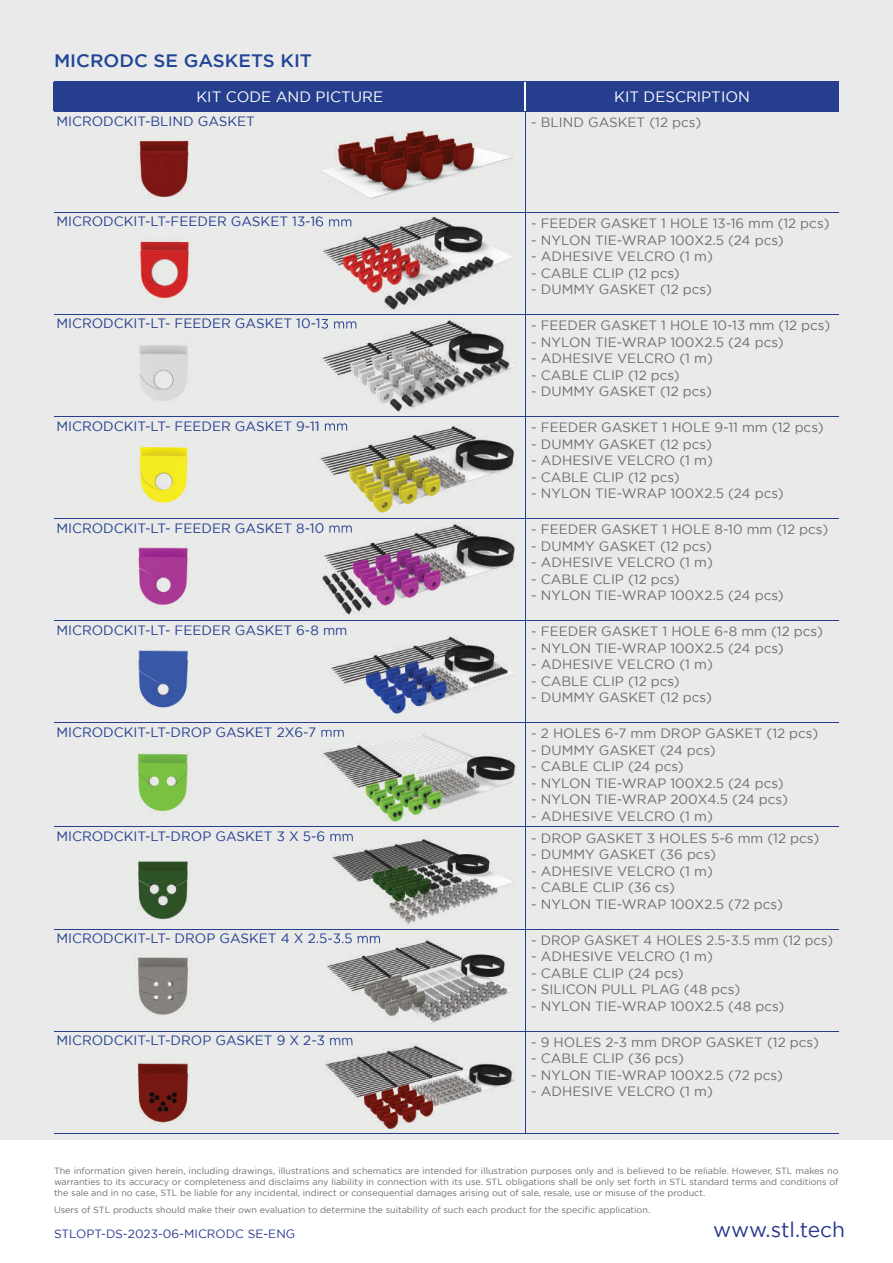
<style>
.page{position:relative;width:893px;height:1263px;background:#fff}
.page>*{position:absolute;margin:0;border:0;box-sizing:border-box;transform-origin:0 0}
.t1{font:21px "Gotham";letter-spacing:-.01em;color:#29388d}
.t2{font:500 18px "Gotham";color:#204598;scale:1.04 1}
.t3{font:15px "Gotham";color:#fff}
.t4{font:13.5px "Gotham";color:#6c6d70}
.t5{font:13.5px "Gotham";color:#253f8e}
.t6{font:12px "Gotham";color:#29388d}
.t7{font:9px/10.8px "Gotham";color:#6c6d70;text-align:justify}
</style>
<div class="page">
<div style="left:2px;top:0;width:891px;height:1140px;background:#e9eae9"></div>
<div style="left:0;top:0;width:6px;height:1140px;background:#e9eae9"></div>
<hr style="left:54px;top:81px;width:471px;height:1px;background:#253f8e">
<hr style="left:525px;top:81px;width:314px;height:1px;background:#253f8e">
<div style="left:54px;top:82px;width:785px;height:29px;background:#253f8e"></div>
<hr style="left:54px;top:111px;width:471px;height:1px;background:#253f8e">
<hr style="left:525px;top:111px;width:314px;height:1px;background:#253f8e">
<hr style="left:525px;top:112px;width:1px;height:100px;background:#253f8e">
<hr style="left:54px;top:212px;width:471px;height:1px;background:#253f8e">
<hr style="left:525px;top:212px;width:314px;height:1px;background:#253f8e">
<hr style="left:525px;top:213px;width:1px;height:101px;background:#253f8e">
<hr style="left:54px;top:314px;width:471px;height:1px;background:#253f8e">
<hr style="left:525px;top:314px;width:314px;height:1px;background:#253f8e">
<hr style="left:525px;top:315px;width:1px;height:101px;background:#253f8e">
<hr style="left:54px;top:416px;width:471px;height:1px;background:#253f8e">
<hr style="left:525px;top:416px;width:314px;height:1px;background:#253f8e">
<hr style="left:525px;top:417px;width:1px;height:101px;background:#253f8e">
<hr style="left:54px;top:518px;width:471px;height:1px;background:#253f8e">
<hr style="left:525px;top:518px;width:314px;height:1px;background:#253f8e">
<hr style="left:525px;top:519px;width:1px;height:101px;background:#253f8e">
<hr style="left:54px;top:620px;width:471px;height:1px;background:#253f8e">
<hr style="left:525px;top:620px;width:314px;height:1px;background:#253f8e">
<hr style="left:525px;top:621px;width:1px;height:101px;background:#253f8e">
<hr style="left:54px;top:722px;width:471px;height:1px;background:#253f8e">
<hr style="left:525px;top:722px;width:314px;height:1px;background:#253f8e">
<hr style="left:525px;top:723px;width:1px;height:104px;background:#253f8e">
<hr style="left:54px;top:827px;width:471px;height:1px;background:#253f8e">
<hr style="left:525px;top:827px;width:314px;height:1px;background:#253f8e">
<hr style="left:525px;top:827px;width:1px;height:102px;background:#253f8e">
<hr style="left:54px;top:929px;width:471px;height:1px;background:#253f8e">
<hr style="left:525px;top:929px;width:314px;height:1px;background:#253f8e">
<hr style="left:525px;top:929px;width:1px;height:102px;background:#253f8e">
<hr style="left:54px;top:1031px;width:471px;height:1px;background:#253f8e">
<hr style="left:525px;top:1031px;width:314px;height:1px;background:#253f8e">
<hr style="left:525px;top:1031px;width:1px;height:102px;background:#253f8e">
<hr style="left:54px;top:1133px;width:471px;height:1px;background:#253f8e">
<hr style="left:525px;top:1133px;width:314px;height:1px;background:#253f8e">
<img style="left:323px;top:130px;width:191px;height:69px">
<img style="left:137px;top:139px;width:52px;height:59px">
<img style="left:322px;top:320px;width:191px;height:92px">
<svg style="left:321px;top:319px;width:8px;height:10px"></svg>
<img style="left:334px;top:321px;width:22px;height:7px">
<img style="left:139px;top:345px;width:49px;height:56px">
<img style="left:320px;top:214px;width:192px;height:97px">
<svg style="left:320px;top:217px;width:4px;height:10px"></svg>
<img style="left:329px;top:219px;width:22px;height:7px">
<img style="left:139px;top:241px;width:50px;height:58px">
<img style="left:319px;top:424px;width:196px;height:89px">
<img style="left:325px;top:424px;width:22px;height:6px">
<img style="left:139px;top:446px;width:49px;height:57px">
<img style="left:320px;top:522px;width:196px;height:93px">
<svg style="left:319px;top:523px;width:5px;height:10px"></svg>
<img style="left:329px;top:525px;width:23px;height:8px">
<img style="left:138px;top:547px;width:50px;height:58px">
<img style="left:331px;top:635px;width:183px;height:80px">
<img style="left:137px;top:650px;width:51px;height:58px">
<img style="left:322px;top:734px;width:195px;height:88px">
<img style="left:322px;top:730px;width:22px;height:7px">
<img style="left:137px;top:753px;width:52px;height:59px">
<img style="left:332px;top:837px;width:183px;height:87px">
<img style="left:332px;top:836px;width:21px;height:5px">
<img style="left:138px;top:861px;width:51px;height:59px">
<img style="left:326px;top:938px;width:185px;height:86px">
<img style="left:326px;top:938px;width:27px;height:5px">
<img style="left:358px;top:938px;width:22px;height:5px">
<img style="left:137px;top:956px;width:52px;height:59px">
<img style="left:325px;top:1043px;width:191px;height:86px">
<img style="left:330px;top:1043px;width:22px;height:2px">
<img style="left:137px;top:1062px;width:52px;height:63px">
<h2 class="t2" style="left:54px;top:51px;width:250px">MICRODC SE GASKETS KIT</h2>
<p class="t3" style="left:197px;top:88px;width:188px">KIT CODE AND PICTURE</p>
<p class="t3" style="left:614px;top:88px;width:137px">KIT DESCRIPTION</p>
<p class="t5" style="left:56px;top:113px;width:200px">MICRODCKIT-BLIND GASKET</p>
<p class="t4" style="left:531px;top:115px;width:171px">- BLIND GASKET (12 pcs)</p>
<p class="t5" style="left:56px;top:214px;width:297px">MICRODCKIT-LT-FEEDER GASKET 13-16 mm</p>
<p class="t4" style="left:531px;top:216px;width:300px">- FEEDER GASKET 1 HOLE 13-16 mm (12 pcs)</p>
<p class="t4" style="left:531px;top:232px;width:254px">- NYLON TIE-WRAP 100X2.5 (24 pcs)</p>
<p class="t4" style="left:531px;top:249px;width:183px">- ADHESIVE VELCRO (1 m)</p>
<p class="t4" style="left:531px;top:265px;width:150px">- CABLE CLIP (12 pcs)</p>
<p class="t4" style="left:531px;top:282px;width:182px">- DUMMY GASKET (12 pcs)</p>
<p class="t5" style="left:56px;top:316px;width:302px">MICRODCKIT-LT- FEEDER GASKET 10-13 mm</p>
<p class="t4" style="left:531px;top:318px;width:301px">- FEEDER GASKET 1 HOLE 10-13 mm (12 pcs)</p>
<p class="t4" style="left:531px;top:334px;width:254px">- NYLON TIE-WRAP 100X2.5 (24 pcs)</p>
<p class="t4" style="left:531px;top:351px;width:183px">- ADHESIVE VELCRO (1 m)</p>
<p class="t4" style="left:531px;top:367px;width:150px">- CABLE CLIP (12 pcs)</p>
<p class="t4" style="left:531px;top:384px;width:182px">- DUMMY GASKET (12 pcs)</p>
<p class="t5" style="left:56px;top:418px;width:293px">MICRODCKIT-LT- FEEDER GASKET 9-11 mm</p>
<p class="t4" style="left:531px;top:420px;width:294px">- FEEDER GASKET 1 HOLE 9-11 mm (12 pcs)</p>
<p class="t4" style="left:531px;top:437px;width:182px">- DUMMY GASKET (12 pcs)</p>
<p class="t4" style="left:531px;top:453px;width:183px">- ADHESIVE VELCRO (1 m)</p>
<p class="t4" style="left:531px;top:469px;width:150px">- CABLE CLIP (12 pcs)</p>
<p class="t4" style="left:531px;top:486px;width:254px">- NYLON TIE-WRAP 100X2.5 (24 pcs)</p>
<p class="t5" style="left:56px;top:520px;width:298px">MICRODCKIT-LT- FEEDER GASKET 8-10 mm</p>
<p class="t4" style="left:531px;top:522px;width:298px">- FEEDER GASKET 1 HOLE 8-10 mm (12 pcs)</p>
<p class="t4" style="left:531px;top:539px;width:182px">- DUMMY GASKET (12 pcs)</p>
<p class="t4" style="left:531px;top:555px;width:183px">- ADHESIVE VELCRO (1 m)</p>
<p class="t4" style="left:531px;top:572px;width:150px">- CABLE CLIP (12 pcs)</p>
<p class="t4" style="left:531px;top:588px;width:254px">- NYLON TIE-WRAP 100X2.5 (24 pcs)</p>
<p class="t5" style="left:56px;top:622px;width:292px">MICRODCKIT-LT- FEEDER GASKET 6-8 mm</p>
<p class="t4" style="left:531px;top:624px;width:293px">- FEEDER GASKET 1 HOLE 6-8 mm (12 pcs)</p>
<p class="t4" style="left:531px;top:641px;width:254px">- NYLON TIE-WRAP 100X2.5 (24 pcs)</p>
<p class="t4" style="left:531px;top:657px;width:183px">- ADHESIVE VELCRO (1 m)</p>
<p class="t4" style="left:531px;top:674px;width:150px">- CABLE CLIP (12 pcs)</p>
<p class="t4" style="left:531px;top:690px;width:182px">- DUMMY GASKET (12 pcs)</p>
<p class="t5" style="left:56px;top:724px;width:290px">MICRODCKIT-LT-DROP GASKET 2X6-7 mm</p>
<p class="t4" style="left:531px;top:726px;width:288px">- 2 HOLES 6-7 mm DROP GASKET (12 pcs)</p>
<p class="t4" style="left:531px;top:743px;width:186px">- DUMMY GASKET (24 pcs)</p>
<p class="t4" style="left:531px;top:759px;width:154px">- CABLE CLIP (24 pcs)</p>
<p class="t4" style="left:531px;top:776px;width:254px">- NYLON TIE-WRAP 100X2.5 (24 pcs)</p>
<p class="t4" style="left:531px;top:792px;width:258px">- NYLON TIE-WRAP 200X4.5 (24 pcs)</p>
<p class="t4" style="left:531px;top:809px;width:183px">- ADHESIVE VELCRO (1 m)</p>
<p class="t5" style="left:56px;top:829px;width:299px">MICRODCKIT-LT-DROP GASKET 3 X 5-6 mm</p>
<p class="t4" style="left:531px;top:831px;width:289px">- DROP GASKET 3 HOLES 5-6 mm (12 pcs)</p>
<p class="t4" style="left:531px;top:847px;width:186px">- DUMMY GASKET (36 pcs)</p>
<p class="t4" style="left:531px;top:863px;width:183px">- ADHESIVE VELCRO (1 m)</p>
<p class="t4" style="left:531px;top:880px;width:145px">- CABLE CLIP (36 cs)</p>
<p class="t4" style="left:531px;top:896px;width:253px">- NYLON TIE-WRAP 100X2.5 (72 pcs)</p>
<p class="t5" style="left:56px;top:931px;width:326px">MICRODCKIT-LT- DROP GASKET 4 X 2.5-3.5 mm</p>
<p class="t4" style="left:531px;top:933px;width:303px">- DROP GASKET 4 HOLES 2.5-3.5 mm (12 pcs)</p>
<p class="t4" style="left:531px;top:949px;width:183px">- ADHESIVE VELCRO (1 m)</p>
<p class="t4" style="left:531px;top:966px;width:154px">- CABLE CLIP (24 pcs)</p>
<p class="t4" style="left:531px;top:982px;width:210px">- SILICON PULL PLAG (48 pcs)</p>
<p class="t4" style="left:531px;top:999px;width:255px">- NYLON TIE-WRAP 100X2.5 (48 pcs)</p>
<p class="t5" style="left:56px;top:1033px;width:299px">MICRODCKIT-LT-DROP GASKET 9 X 2-3 mm</p>
<p class="t4" style="left:531px;top:1035px;width:289px">- 9 HOLES 2-3 mm DROP GASKET (12 pcs)</p>
<p class="t4" style="left:531px;top:1051px;width:154px">- CABLE CLIP (36 pcs)</p>
<p class="t4" style="left:531px;top:1068px;width:253px">- NYLON TIE-WRAP 100X2.5 (72 pcs)</p>
<p class="t4" style="left:531px;top:1084px;width:183px">- ADHESIVE VELCRO (1 m)</p>
<p class="t7" style="left:54px;top:1165px;width:786px">The information given herein, including drawings, illustrations and schematics are intended for illustration purposes only and is believed to be reliable. However, STL makes no warranties to its accuracy or completeness and disclaims any liability in connection with its use. STL obligations shall be only set forth in STL standard terms and conditions of the sale and in no case, STL be liable for any incidental, indirect or consequential damages arising out of sale, resale, use or misuse of the product.</p>
<p class="t7" style="left:54px;top:1204px;width:598px">Users of STL products should make their own evaluation to determine the suitability of such each product for the specific application.</p>
<p class="t6" style="left:54px;top:1227px;width:243px">STLOPT-DS-2023-06-MICRODC SE-ENG</p>
<h1 class="t1" style="left:713px;top:1218px;width:133px">www.stl.tech</h1>
</div>
